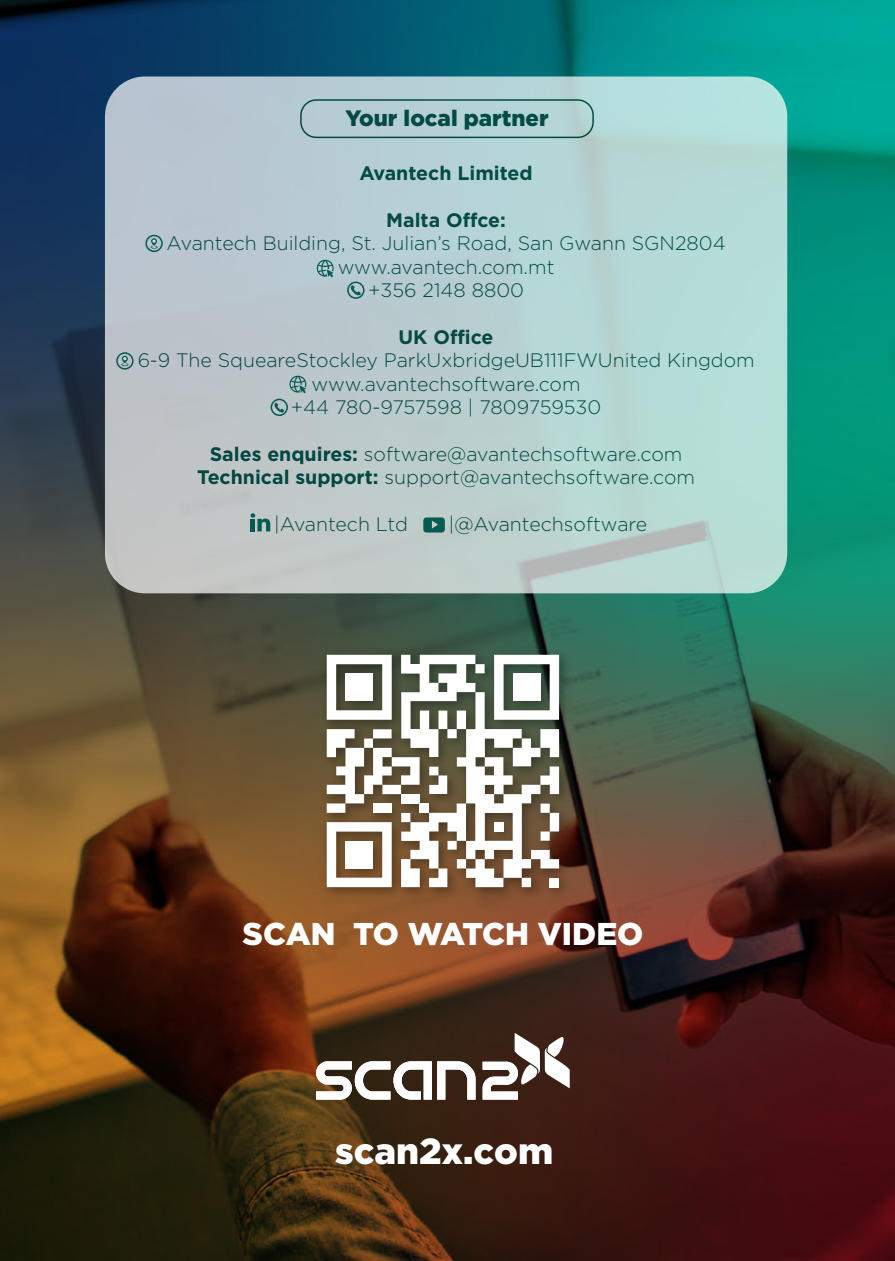
<style>
.page{position:relative;width:895px;height:1261px;background:#fff}
.page>*{position:absolute;margin:0;border:0;box-sizing:border-box;transform-origin:0 0}
.t1{font:900 36.3px "Gotham";color:#fff}
.t2{font:900 31.5px "Gotham";letter-spacing:-.005em;color:#fff}
.t3{font:900 22.35px "Gotham";color:#055b52}
.t4{font:300 19.5px/23.4px "Gotham";color:#055b52;text-align:center}
.t5{font:700 19.5px "Gotham";color:#055b52}
.s1{font-weight:700}
</style>
<div class="page">
<img style="left:0;top:0;width:895px;height:1260px">
<div style="left:105px;top:76px;width:682px;height:517px;background:linear-gradient(to right,#bec0c9,#b4ded8);border-radius:40px"></div>
<div style="left:300px;top:99px;width:294px;height:39px;border:2px solid #055b52;border-radius:15px"></div>
<svg style="left:150px;top:238px;width:8px;height:11px"></svg>
<div style="left:145px;top:235px;width:18px;height:17px;border:2px solid #035b52;border-radius:50%"></div>
<svg style="left:316px;top:259px;width:18px;height:18px"></svg>
<svg style="left:351px;top:285px;width:10px;height:10px"></svg>
<div style="left:347px;top:281px;width:17px;height:18px;border:2px solid #035b52;border-radius:50%"></div>
<svg style="left:288px;top:375px;width:19px;height:18px"></svg>
<svg style="left:274px;top:402px;width:10px;height:10px"></svg>
<div style="left:270px;top:398px;width:18px;height:18px;border:2px solid #035b52;border-radius:50%"></div>
<svg style="left:250px;top:513px;width:20px;height:18px"></svg>
<svg style="left:423px;top:517px;width:22px;height:15px"></svg>
<svg style="left:316px;top:1061px;width:159px;height:38px"></svg>
<svg style="left:482px;top:1032px;width:87px;height:67px"></svg>
<img style="left:316px;top:644px;width:260px;height:259px">
<svg style="left:327px;top:654px;width:232px;height:233px"></svg>
<div style="left:345px;top:673px;width:28px;height:28px;background:#fff"></div>
<div style="left:345px;top:841px;width:28px;height:27px;background:#fff"></div>
<div style="left:513px;top:673px;width:27px;height:28px;background:#fff"></div>
<div style="left:494px;top:822px;width:9px;height:9px;background:#fff"></div>
<svg style="left:121px;top:356px;width:7px;height:10px"></svg>
<div style="left:116px;top:352px;width:18px;height:17px;border:2px solid #035b52;border-radius:50%"></div>
<p class="t3" style="left:345px;top:105px;width:205px">Your local partner</p>
<p class="t5" style="left:359px;top:162px;width:175px">Avantech Limited</p>
<p class="t5" style="left:386px;top:208px;width:121px">Malta Offce:</p>
<p class="t4" style="left:166px;top:231px;width:560px">Avantech Building, St. Julian’s Road, San Gwann SGN2804 www.avantech.com.mt<br>+356 2148 8800</p>
<p class="t5" style="left:398px;top:325px;width:96px">UK Office</p>
<p class="t4" style="left:137px;top:348px;width:619px">6-9 The SqueareStockley ParkUxbridgeUB111FWUnited Kingdom www.avantechsoftware.com<br>+44 780-9757598 | 7809759530</p>
<p class="t4" style="left:197px;top:442px;width:499px"><span class="s1">Sales enquires:</span> software@avantechsoftware.com<br><span class="s1">Technical support:</span> support@avantechsoftware.com</p>
<p class="t4" style="left:274px;top:512px;width:135px">|Avantech Ltd</p>
<p class="t4" style="left:449px;top:512px;width:200px">|@Avantechsoftware</p>
<h2 class="t2" style="left:242px;top:915px;width:402px">SCAN TO WATCH VIDEO</h2>
<h1 class="t1" style="left:335px;top:1129px;width:219px">scan2x.com</h1>
</div>
